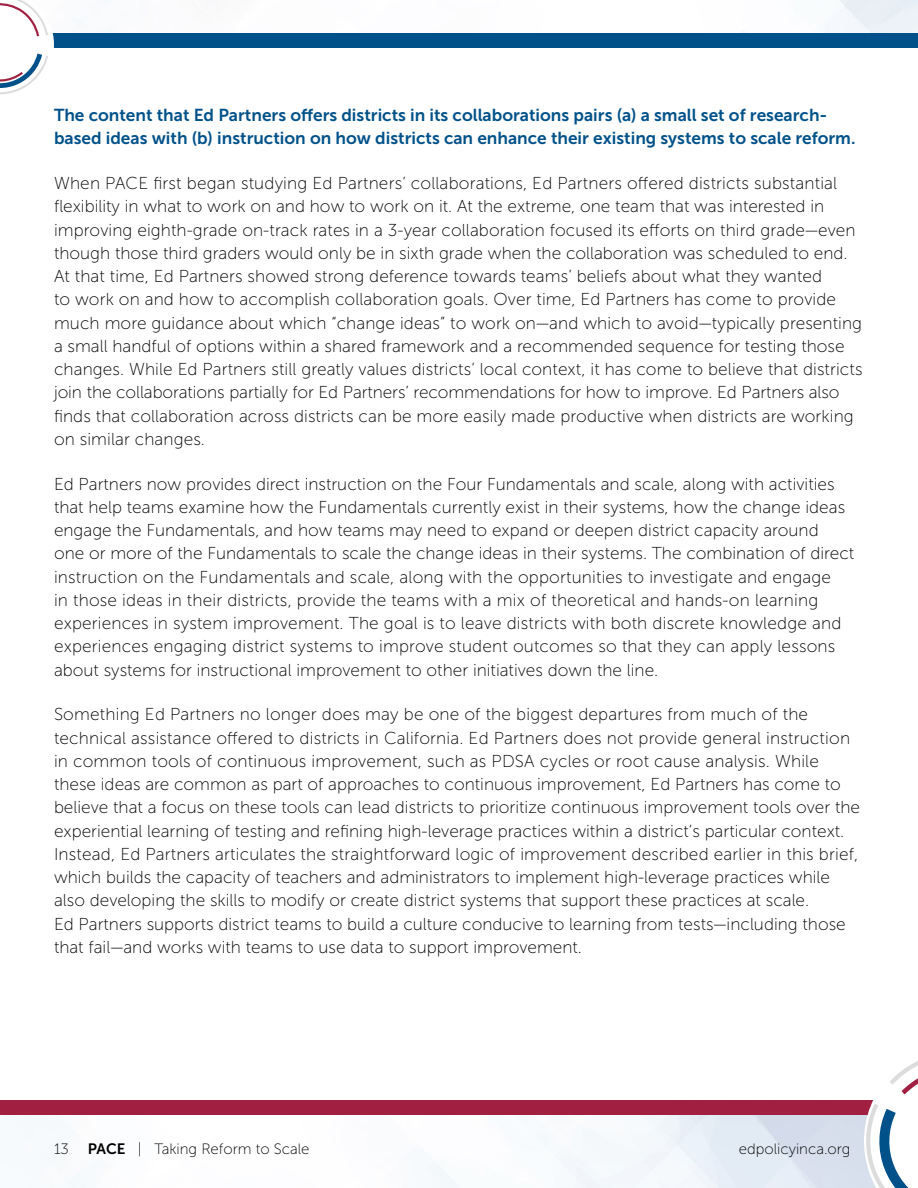
<style>
.page{position:relative;width:918px;height:1188px;background:#fff}
.page>*{position:absolute;margin:0;border:0;box-sizing:border-box;transform-origin:0 0}
.Body{font:17.25px/23.2px "Museo Sans 100";color:#000}
.Highlight_Statement{font:17.25px/23.2px "Museo Sans 700";color:#00518a}
.t1{font:15px "Museo Sans 100";color:#000}
.s1{font-family:"Museo Sans 700"}
</style>
<div class="page">
<img style="left:0;top:0;width:918px;height:1188px">
<div style="left:0;top:33px;width:918px;height:14px;background:#00518a"></div>
<div style="left:0;top:1100px;width:918px;height:14px;background:#a11f41"></div>
<svg style="left:0;top:0;width:61px;height:106px"></svg>
<svg style="left:858px;top:1039px;width:60px;height:149px"></svg>
<p class="Highlight_Statement" style="left:54px;top:103px;width:803px">The content that Ed Partners offers districts in its collaborations pairs (a) a small set of research&shy;based ideas with (b) instruction on how districts can enhance their existing systems to scale reform.</p>
<p class="Body" style="left:54px;top:172px;width:810px">When PACE first began studying Ed Partners’ collaborations, Ed Partners offered districts substantial flexibility in what to work on and how to work on it. At the extreme, one team that was interested in improving eighth-grade on-track rates in a 3-year collaboration focused its efforts on third grade—even though those third graders would only be in sixth grade when the collaboration was scheduled to end.<br>At that time, Ed Partners showed strong deference towards teams’ beliefs about what they wanted<br>to work on and how to accomplish collaboration goals. Over time, Ed Partners has come to provide much more guidance about which “change ideas” to work on—and which to avoid—typically presenting a small handful of options within a shared framework and a recommended sequence for testing those changes. While Ed Partners still greatly values districts’ local context, it has come to believe that districts join the collaborations partially for Ed Partners’ recommendations for how to improve. Ed Partners also finds that collaboration across districts can be more easily made productive when districts are working on similar changes.</p>
<p class="Body" style="left:54px;top:472px;width:802px">Ed Partners now provides direct instruction on the Four Fundamentals and scale, along with activities that help teams examine how the Fundamentals currently exist in their systems, how the change ideas engage the Fundamentals, and how teams may need to expand or deepen district capacity around<br>one or more of the Fundamentals to scale the change ideas in their systems. The combination of direct instruction on the Fundamentals and scale, along with the opportunities to investigate and engage<br>in those ideas in their districts, provide the teams with a mix of theoretical and hands-on learning experiences in system improvement. The goal is to leave districts with both discrete knowledge and experiences engaging district systems to improve student outcomes so that they can apply lessons about systems for instructional improvement to other initiatives down the line.</p>
<p class="Body" style="left:54px;top:703px;width:808px">Something Ed Partners no longer does may be one of the biggest departures from much of the technical assistance offered to districts in California. Ed Partners does not provide general instruction in common tools of continuous improvement, such as PDSA cycles or root cause analysis. While these ideas are common as part of approaches to continuous improvement, Ed Partners has come to believe that a focus on these tools can lead districts to prioritize continuous improvement tools over the experiential learning of testing and refining high-leverage practices within a district’s particular context.<br>Instead, Ed Partners articulates the straightforward logic of improvement described earlier in this brief, which builds the capacity of teachers and administrators to implement high-leverage practices while also developing the skills to modify or create district systems that support these practices at scale.<br>Ed Partners supports district teams to build a culture conducive to learning from tests—including those that fail—and works with teams to use data to support improvement.</p>
<p class="t1" style="left:54px;top:1141px;width:16px">13</p>
<p class="t1" style="left:88px;top:1141px;width:223px"><span class="s1">PACE</span> | Taking Reform to Scale</p>
<p class="t1" style="left:739px;top:1141px;width:113px">edpolicyinca.org</p>
</div>
